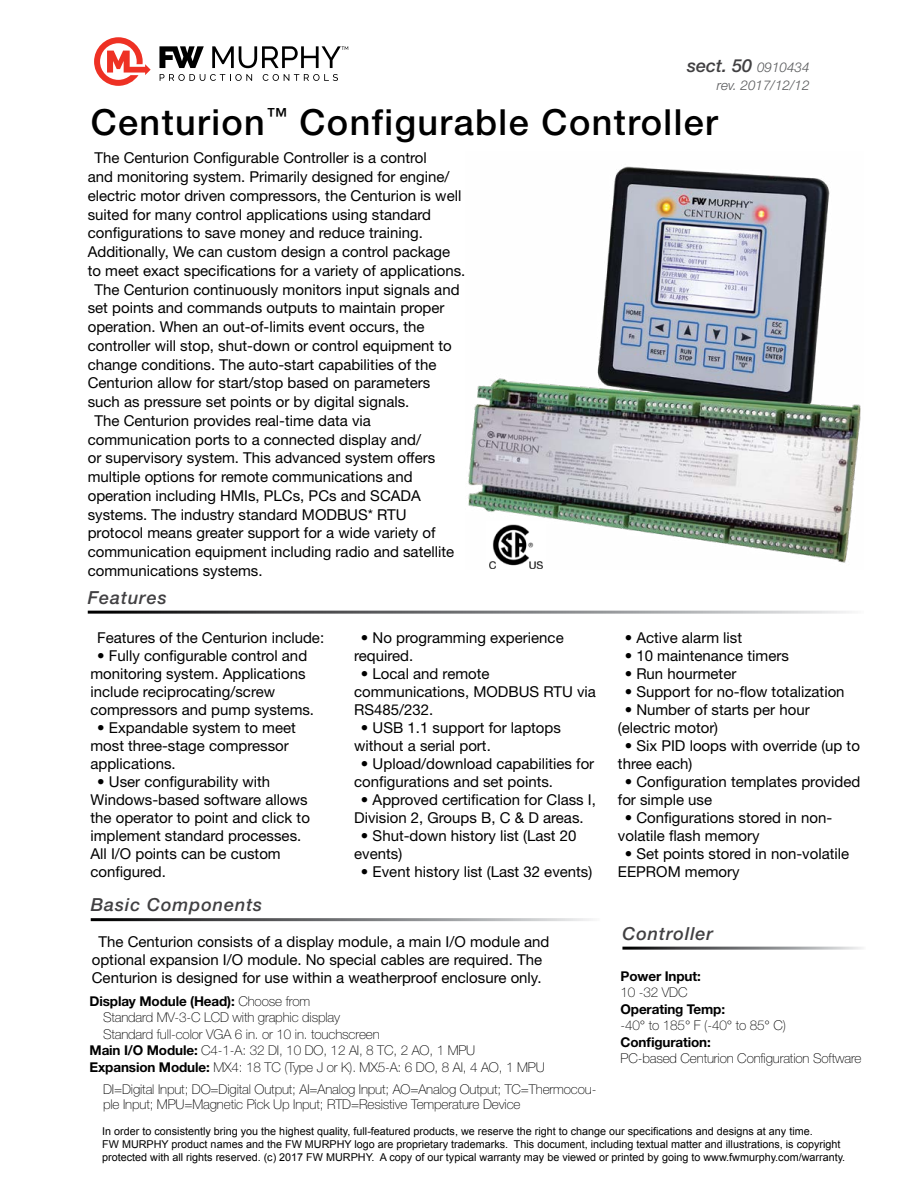
<style>
.page{position:relative;width:918px;height:1188px;background:#fff}
.page>*{position:absolute;margin:0;border:0;box-sizing:border-box;transform-origin:0 0}
.t1{font:500 36px "Helvetica Neue LT Std";letter-spacing:.04em;color:#000}
.t2{font:italic 500 18px "Helvetica Neue LT Std";letter-spacing:.05em;color:#414042}
.t3{font:15px/18px "Helvetica Neue LT Std";color:#000}
.t4{font:100 13.5px/15px "Helvetica Neue LT Std";letter-spacing:-.01em;color:#000}
.t5{font:700 13.5px "Helvetica Neue LT Std";letter-spacing:-.01em;color:#000}
.t6{font:italic 300 13.5px "Helvetica Neue LT Std";color:#58595b}
.t7{font:10.8px/12.9px "Arial";color:#000}
.s1{font-weight:300;font-size:13.5px;color:#58595b}
.s2{font-weight:100}
.s3{font-weight:700}
</style>
<div class="page">
<svg style="left:94px;top:37px;width:57px;height:49px"></svg>
<svg style="left:160px;top:74px;width:92px;height:7px"></svg>
<svg style="left:263px;top:74px;width:75px;height:7px"></svg>
<svg style="left:159px;top:46px;width:45px;height:22px"></svg>
<svg style="left:212px;top:46px;width:136px;height:22px"></svg>
<img style="left:468px;top:166px;width:393px;height:397px">
<img style="left:487px;top:521px;width:58px;height:48px">
<p class="t2" style="left:687px;top:55px;width:124px">sect. 50 <span class="s1">0910434</span></p>
<p class="t6" style="left:717px;top:77px;width:94px">rev. 2017/12/12</p>
<h1 class="t1" style="left:91px;top:101px;width:629px">Centurion<sup>™</sup> Configurable Controller</h1>
<p class="t3" style="left:94px;top:149px;width:334px">The Centurion Configurable Controller is a control</p>
<p class="t3" style="left:88px;top:168px;width:363px">and monitoring system. Primarily designed for engine/</p>
<p class="t3" style="left:88px;top:186px;width:375px">electric motor driven compressors, the Centurion is well</p>
<p class="t3" style="left:88px;top:205px;width:345px">suited for many control applications using standard</p>
<p class="t3" style="left:88px;top:224px;width:337px">configurations to save money and reduce training.</p>
<p class="t3" style="left:88px;top:243px;width:364px">Additionally, We can custom design a control package</p>
<p class="t3" style="left:88px;top:261px;width:379px">to meet exact specifications for a variety of applications.</p>
<p class="t3" style="left:94px;top:280px;width:367px">The Centurion continuously monitors input signals and</p>
<p class="t3" style="left:88px;top:299px;width:358px">set points and commands outputs to maintain proper</p>
<p class="t3" style="left:88px;top:318px;width:338px">operation. When an out-of-limits event occurs, the</p>
<p class="t3" style="left:88px;top:336px;width:365px">controller will stop, shut-down or control equipment to</p>
<p class="t3" style="left:88px;top:355px;width:350px">change conditions. The auto-start capabilities of the</p>
<p class="t3" style="left:88px;top:374px;width:344px">Centurion allow for start/stop based on parameters</p>
<p class="t3" style="left:88px;top:393px;width:323px">such as pressure set points or by digital signals.</p>
<p class="t3" style="left:94px;top:411px;width:278px">The Centurion provides real-time data via</p>
<p class="t3" style="left:88px;top:430px;width:335px">communication ports to a connected display and/</p>
<p class="t3" style="left:88px;top:449px;width:349px">or supervisory system. This advanced system offers</p>
<p class="t3" style="left:88px;top:468px;width:326px">multiple options for remote communications and</p>
<p class="t3" style="left:88px;top:486px;width:335px">operation including HMIs, PLCs, PCs and SCADA</p>
<p class="t3" style="left:88px;top:505px;width:320px">systems. The industry standard MODBUS* RTU</p>
<p class="t3" style="left:88px;top:524px;width:349px">protocol means greater support for a wide variety of</p>
<p class="t3" style="left:88px;top:543px;width:368px">communication equipment including radio and satellite</p>
<p class="t3" style="left:88px;top:561px;width:176px">communications systems.</p>
<p class="t2" style="left:88px;top:587px;width:80px">Features</p>
<p class="t3" style="left:97px;top:629px;width:228px">Features of the Centurion include:</p>
<p class="t3" style="left:90px;top:647px;width:225px;text-indent:7px">• Fully configurable control and monitoring system. Applications include reciprocating/screw compressors and pump systems.</p>
<p class="t3" style="left:90px;top:719px;width:207px;text-indent:7px">• Expandable system to meet most three-stage compressor applications.</p>
<p class="t3" style="left:90px;top:773px;width:221px;text-indent:7px">• User configurability with<br>Windows-based software allows the operator to point and click to implement standard processes.<br>All I/O points can be custom configured.</p>
<p class="t2" style="left:91px;top:894px;width:173px">Basic Components</p>
<p class="t3" style="left:354px;top:629px;width:211px;text-indent:7px">• No programming experience required.</p>
<p class="t3" style="left:354px;top:665px;width:243px;text-indent:7px">• Local and remote communications, MODBUS RTU via<br>RS485/232.</p>
<p class="t3" style="left:354px;top:719px;width:208px;text-indent:7px">• USB 1.1 support for laptops without a serial port.</p>
<p class="t3" style="left:354px;top:755px;width:242px;text-indent:7px">• Upload/download capabilities for configurations and set points.</p>
<p class="t3" style="left:354px;top:791px;width:243px;text-indent:7px">• Approved certification for Class I,<br>Division 2, Groups B, C &amp; D areas.</p>
<p class="t3" style="left:354px;top:827px;width:224px;text-indent:7px">• Shut-down history list (Last 20 events)</p>
<p class="t3" style="left:361px;top:863px;width:233px">• Event history list (Last 32 events)</p>
<p class="t3" style="left:92px;top:932px;width:459px;text-align:center">The Centurion consists of a display module, a main I/O module and optional expansion I/O module. No special cables are required. The<br>Centurion is designed for use within a weatherproof enclosure only.</p>
<p class="t5" style="left:90px;top:993px;width:222px">Display Module (Head): <span class="s2">Choose from</span></p>
<p class="t4" style="left:103px;top:1010px;width:239px">Standard MV-3-C LCD with graphic display</p>
<p class="t4" style="left:103px;top:1026px;width:278px">Standard full-color VGA 6 in. or 10 in. touchscreen</p>
<p class="t4" style="left:90px;top:1043px;width:387px"><span class="s3">Main I/O Module:</span> C4-1-A: 32 DI, 10 DO, 12 AI, 8 TC, 2 AO, 1 MPU</p>
<p class="t4" style="left:90px;top:1059px;width:457px"><span class="s3">Expansion Module:</span> MX4: 18 TC (Type J or K). MX5-A: 6 DO, 8 AI, 4 AO, 1 MPU</p>
<p class="t4" style="left:103px;top:1082px;width:495px">DI=Digital Input; DO=Digital Output; AI=Analog Input; AO=Analog Output; TC=Thermocou&shy;ple Input; MPU=Magnetic Pick Up Input; RTD=Resistive Temperature Device</p>
<p class="t3" style="left:625px;top:629px;width:119px">• Active alarm list</p>
<p class="t3" style="left:625px;top:647px;width:166px">• 10 maintenance timers</p>
<p class="t3" style="left:625px;top:665px;width:113px">• Run hourmeter</p>
<p class="t3" style="left:625px;top:683px;width:221px">• Support for no-flow totalization</p>
<p class="t3" style="left:618px;top:701px;width:193px;text-indent:7px">• Number of starts per hour (electric motor)</p>
<p class="t3" style="left:618px;top:737px;width:244px;text-indent:7px">• Six PID loops with override (up to three each)</p>
<p class="t3" style="left:618px;top:773px;width:244px;text-indent:7px">• Configuration templates provided for simple use</p>
<p class="t3" style="left:618px;top:809px;width:216px;text-indent:7px">• Configurations stored in non&shy;volatile flash memory</p>
<p class="t3" style="left:618px;top:845px;width:233px;text-indent:7px">• Set points stored in non-volatile<br>EEPROM memory</p>
<p class="t2" style="left:622px;top:923px;width:92px">Controller</p>
<p class="t5" style="left:621px;top:967px;width:82px">Power Input:</p>
<p class="t4" style="left:621px;top:985px;width:69px">10 -32 VDC</p>
<p class="t5" style="left:621px;top:1000px;width:106px">Operating Temp:</p>
<p class="t4" style="left:621px;top:1018px;width:167px">-40° to 185° F (-40° to 85° C)</p>
<p class="t5" style="left:621px;top:1033px;width:92px">Configuration:</p>
<p class="t4" style="left:621px;top:1051px;width:243px">PC-based Centurion Configuration Software</p>
<p class="t7" style="left:102px;top:1125px;width:745px">In order to consistently bring you the highest quality, full-featured products, we reserve the right to change our specifications and designs at any time.<br>FW MURPHY product names and the FW MURPHY logo are proprietary trademarks. This document, including textual matter and illustrations, is copyright protected with all rights reserved. (c) 2017 FW MURPHY. A copy of our typical warranty may be viewed or printed by going to www.fwmurphy.com/warranty.</p>
</div>
